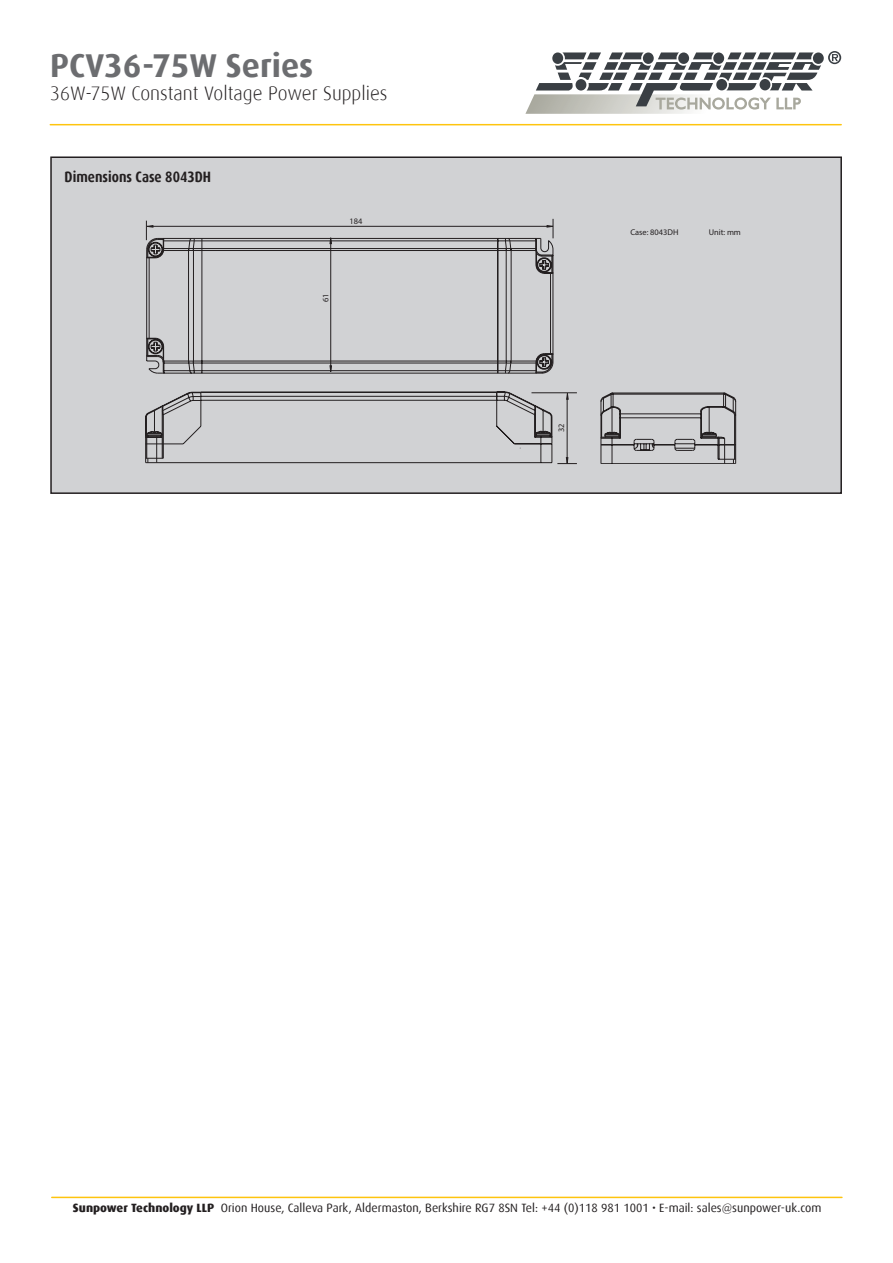
<style>
.page{position:relative;width:893px;height:1263px;background:#fff}
.page>*{position:absolute;margin:0;border:0;box-sizing:border-box;transform-origin:0 0}
.t1{font:700 33px "Dax";color:#6c6d70}
.t2{font:300 19.5px "Dax";color:#231f20}
.t3{font:700 15px "Dax";color:#231f20;scale:.87 1}
.t4{font:12px "Dax";color:#231f20}
.t5{font:8.4px "Arial Narrow+T42+ADUHOM";color:#231f20}
.s1{font-weight:800}
</style>
<div class="page">
<hr style="left:50px;top:124px;width:791px;height:1px;background:#fec40e">
<svg style="left:525px;top:51px;width:316px;height:63px"></svg>
<hr style="left:52px;top:1197px;width:790px;height:1px;background:#fec40e">
<div style="left:51px;top:157px;width:790px;height:336px;background:#d1d2d4"></div>
<hr style="left:152px;top:226px;width:396px;height:1px;background:#231f20">
<svg style="left:145px;top:221px;width:8px;height:17px"></svg>
<svg style="left:547px;top:219px;width:7px;height:19px"></svg>
<svg style="left:146px;top:235px;width:407px;height:3px"></svg>
<svg style="left:145px;top:238px;width:408px;height:136px"></svg>
<svg style="left:145px;top:391px;width:591px;height:74px"></svg>
<hr style="left:330px;top:240px;width:1px;height:130px;background:#231f20">
<svg style="left:329px;top:365px;width:3px;height:9px"></svg>
<svg style="left:329px;top:235px;width:3px;height:9px"></svg>
<div style="left:50px;top:156px;width:792px;height:338px;border:2px solid #231f20"></div>
<h1 class="t1" style="left:50px;top:47px;width:265px">PCV36-75W Series</h1>
<h2 class="t2" style="left:50px;top:83px;width:339px">36W-75W Constant Voltage Power Supplies</h2>
<p class="t3" style="left:65px;top:168px;width:170px">Dimensions Case 8043DH</p>
<p class="t5" style="left:350px;top:216px;width:14px">184</p>
<p class="t5" style="left:321px;top:302px;width:10px;rotate:-90deg">61</p>
<p class="t5" style="left:630px;top:227px;width:50px">Case: 8043DH</p>
<p class="t5" style="left:709px;top:227px;width:34px">Unit: mm</p>
<p class="t5" style="left:556px;top:432px;width:10px;rotate:-90deg">32</p>
<p class="t4" style="left:73px;top:1201px;width:750px"><span class="s1">Sunpower Technology LLP</span> Orion House, Calleva Park, Aldermaston, Berkshire RG7 8SN Tel: +44 (0)118 981 1001 • E-mail: sales@sunpower-uk.com</p>
</div>
